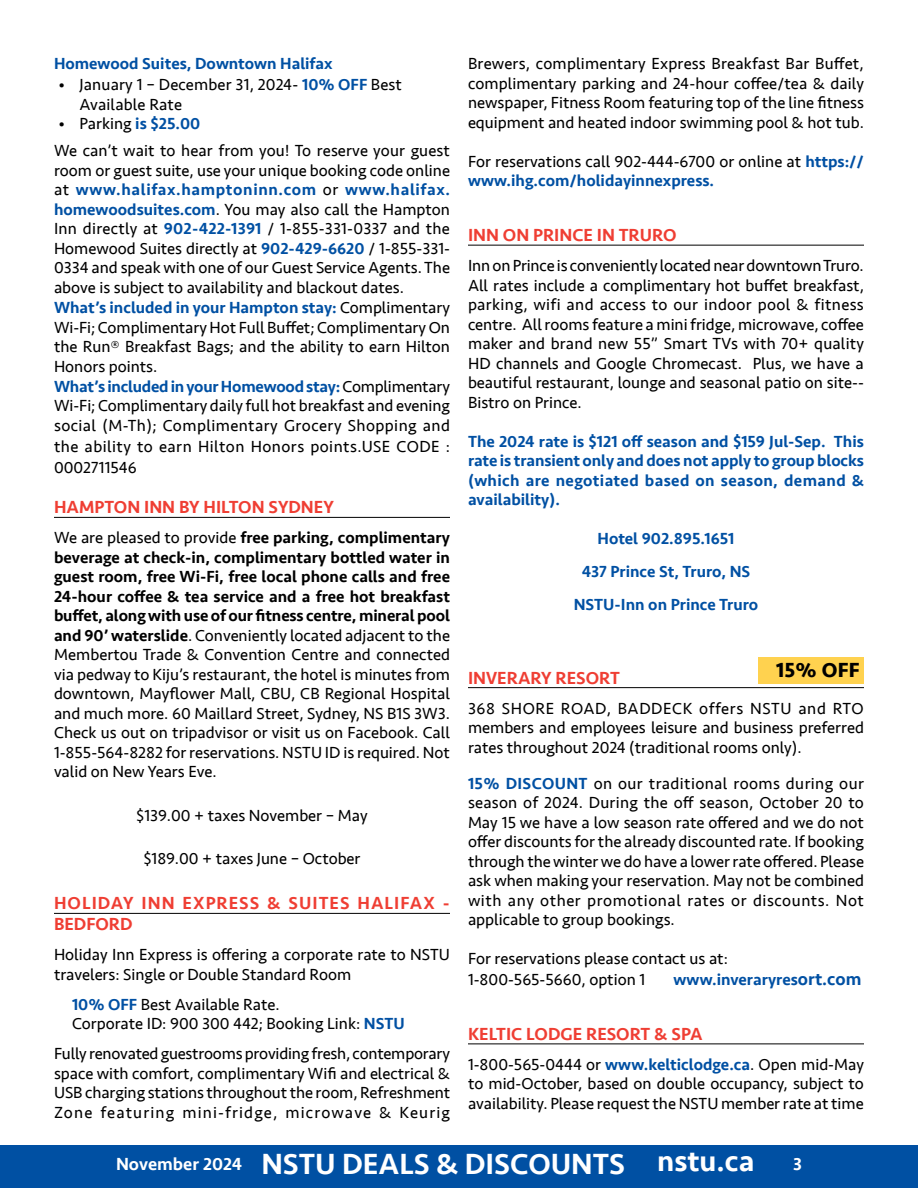
<style>
.page{position:relative;width:918px;height:1188px;background:#fff}
.page>*{position:absolute;margin:0;border:0;box-sizing:border-box;transform-origin:0 0}
.t1{font:500 30px "Seravek";color:#fff}
.t2{font:700 21px "Seravek";color:#000}
.t3{font:500 18px "Seravek";color:#ef3e33}
.t4{font:500 18px/21px "Seravek";letter-spacing:.055em;color:#ef3e33}
.t5{font:500 18px "Seravek";color:#fff}
.t6{font:16.5px/19.5px "Seravek";color:#000}
.t7{font:500 16.5px/19.5px "Seravek";color:#0050a3;text-align:justify}
.t8{font:16.5px/21px "Seravek";letter-spacing:.025em;color:#000}
.s1{font-weight:500;color:#0050a3}
.s2{font-weight:500}
.s3{font-size:18px}
</style>
<div class="page">
<div style="left:0;top:1145px;width:918px;height:43px;background:#0050a3"></div>
<hr style="left:54px;top:517px;width:396px;height:1px;background:#000">
<hr style="left:54px;top:913px;width:396px;height:1px;background:#000">
<hr style="left:468px;top:245px;width:396px;height:1px;background:#000">
<hr style="left:468px;top:687px;width:396px;height:1px;background:#000">
<hr style="left:468px;top:1044px;width:396px;height:1px;background:#000">
<div style="left:758px;top:657px;width:106px;height:27px;background:#ffd24f"></div>
<p class="t7" style="left:54px;top:54px;width:280px">Homewood Suites, Downtown Halifax</p>
<p class="t6" style="left:80px;top:75px;width:324px;text-indent:-21px">• January 1 – December 31, 2024- <span class="s1">10% OFF</span> Best<br>Available Rate</p>
<p class="t6" style="left:54px;top:110px;width:397px;line-height:27px">• Parking <span class="s1">is $25.00<br></span>We can’t wait to hear from you! To reserve your guest</p>
<p class="t6" style="left:54px;top:160px;width:398px">room or guest suite, use your unique booking code online at <span class="s1">www.halifax.hamptoninn.com</span> or <span class="s1">www.halifax. homewoodsuites.com</span>. You may also call the Hampton Inn directly at <span class="s1">902-422-1391</span> / 1-855-331-0337 and the Homewood Suites directly at <span class="s1">902-429-6620</span> / 1-855-331- 0334 and speak with one of our Guest Service Agents. The above is subject to availability and blackout dates.<br><span class="s1">What’s included in your Hampton stay:</span> Complimentary Wi-Fi; Complimentary Hot Full Buffet; Complimentary On the Run® Breakfast Bags; and the ability to earn Hilton Honors points.<br><span class="s1">What’s included in your Homewood stay:</span> Complimentary Wi-Fi; Complimentary daily full hot breakfast and evening social (M-Th); Complimentary Grocery Shopping and</p>
<p class="t8" style="left:54px;top:436px;width:398px">the ability to earn Hilton Honors points.USE CODE :<br>0002711546</p>
<p class="t3" style="left:54px;top:496px;width:281px">HAMPTON INN BY HILTON SYDNEY</p>
<p class="t6" style="left:54px;top:528px;width:398px;text-align:justify">We are pleased to provide <span class="s2">free parking, complimentary beverage at check-in, complimentary bottled water in guest room, free Wi-Fi, free local phone calls and free 24-hour coffee &amp; tea service and a free hot breakfast buffet, along with use of our fitness centre, mineral pool and 90’ waterslide</span>. Conveniently located adjacent to the Membertou Trade &amp; Convention Centre and connected via pedway to Kiju’s restaurant, the hotel is minutes from downtown, Mayflower Mall, CBU, CB Regional Hospital and much more. 60 Maillard Street, Sydney, NS B1S 3W3.<br>Check us out on tripadvisor or visit us on Facebook. Call 1-855-564-8282 for reservations. NSTU ID is required. Not valid on New Years Eve.</p>
<p class="t6" style="left:136px;top:806px;width:233px">$139.00 + taxes November – May</p>
<p class="t6" style="left:143px;top:849px;width:219px">$189.00 + taxes June – October</p>
<p class="t4" style="left:54px;top:893px;width:397px">HOLIDAY INN EXPRESS &amp; SUITES HALIFAX -<br>BEDFORD</p>
<p class="t6" style="left:54px;top:945px;width:398px">Holiday Inn Express is offering a corporate rate to NSTU travelers: Single or Double Standard Room</p>
<p class="t6" style="left:72px;top:994px;width:334px"><span class="s1">10% OFF</span> Best Available Rate.<br>Corporate ID: 900 300 442; Booking Link: <span class="s1">NSTU</span></p>
<p class="t6" style="left:54px;top:1044px;width:398px;text-align:justify">Fully renovated guestrooms providing fresh, contemporary space with comfort, complimentary Wifi and electrical &amp; USB charging stations throughout the room, Refreshment Zone featuring mini-fridge, microwave &amp; Keurig</p>
<p class="t6" style="left:468px;top:54px;width:398px;text-align:justify">Brewers, complimentary Express Breakfast Bar Buffet, complimentary parking and 24-hour coffee/tea &amp; daily newspaper, Fitness Room featuring top of the line fitness equipment and heated indoor swimming pool &amp; hot tub.</p>
<p class="t6" style="left:468px;top:151px;width:397px">For reservations call 902-444-6700 or online at <span class="s1">https:// www.ihg.com/holidayinnexpress.</span></p>
<p class="t3" style="left:468px;top:224px;width:210px">INN ON PRINCE IN TRURO</p>
<p class="t6" style="left:468px;top:256px;width:397px;text-align:justify">Inn on Prince is conveniently located near downtown Truro.<br>All rates include a complimentary hot buffet breakfast, parking, wifi and access to our indoor pool &amp; fitness centre. All rooms feature a mini fridge, microwave, coffee maker and brand new 55” Smart TVs with 70+ quality HD channels and Google Chromecast. Plus, we have a beautiful restaurant, lounge and seasonal patio on site-- Bistro on Prince.</p>
<p class="t7" style="left:468px;top:431px;width:398px">The 2024 rate is $121 off season and $159 Jul-Sep. This rate is transient only and does not apply to group blocks (which are negotiated based on season, demand &amp; availability).</p>
<p class="t7" style="left:574px;top:522px;width:186px;line-height:33px;text-align:center">Hotel 902.895.1651<br>437 Prince St, Truro, NS<br>NSTU-Inn on Prince Truro</p>
<p class="t3" style="left:468px;top:666px;width:153px">INVERARY RESORT</p>
<p class="t2" style="left:776px;top:654px;width:85px">15% OFF</p>
<p class="t6" style="left:468px;top:698px;width:398px;text-align:justify">368 SHORE ROAD, BADDECK offers NSTU and RTO members and employees leisure and business preferred rates throughout 2024 (traditional rooms only).</p>
<p class="t6" style="left:468px;top:773px;width:398px;text-align:justify"><span class="s1">15% DISCOUNT</span> on our traditional rooms during our season of 2024. During the off season, October 20 to May 15 we have a low season rate offered and we do not offer discounts for the already discounted rate. If booking through the winter we do have a lower rate offered. Please ask when making your reservation. May not be combined with any other promotional rates or discounts. Not applicable to group bookings.</p>
<p class="t6" style="left:468px;top:948px;width:261px;line-height:21px">For reservations please contact us at:<br>1-800-565-5660, option 1</p>
<p class="t7" style="left:674px;top:970px;width:189px">www.inveraryres<span class="s3">ort.com</span></p>
<p class="t3" style="left:468px;top:1023px;width:236px">KELTIC LODGE RESORT &amp; SPA</p>
<p class="t6" style="left:468px;top:1054px;width:398px;text-align:justify">1-800-565-0444 or <span class="s1">www.kelticlodge.ca</span>. Open mid-May to mid-October, based on double occupancy, subject to availability. Please request the NSTU member rate at time</p>
<h1 class="t1" style="left:116px;top:1146px;width:640px"><span class="s3">November 2024</span> NSTU DEALS &amp; DISCOUNTS nstu.ca</h1>
<p class="t5" style="left:793px;top:1153px;width:10px">3</p>
</div>
